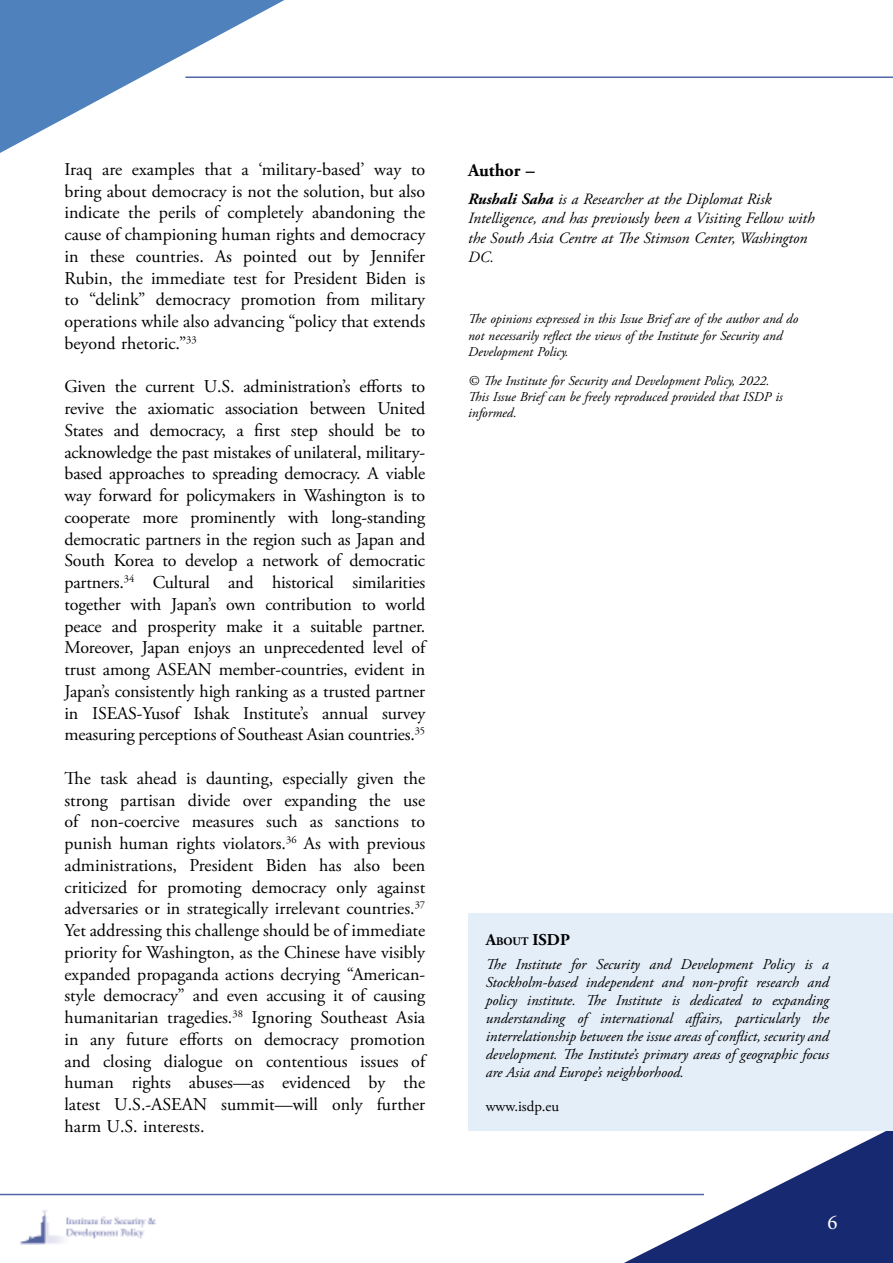
<style>
.page{position:relative;width:893px;height:1263px;background:#fff}
.page>*{position:absolute;margin:0;border:0;box-sizing:border-box;transform-origin:0 0}
.t1{font:21px "Minion Pro";color:#fff}
.t2{font:18px/21.8px "Adobe Garamond Pro";color:#000;text-align:justify}
.t3{font:700 18px "Adobe Garamond Pro";color:#000}
.t4{font:700 16.5px "Adobe Garamond Pro";color:#000}
.t5{font:italic 15.75px/19.5px "Adobe Garamond Pro";color:#000}
.t6{font:italic 15px/18px "Adobe Garamond Pro";color:#000;text-align:justify}
.t7{font:15px "Adobe Garamond Pro";color:#000}
.t8{font:italic 13.5px/16.2px "Adobe Garamond Pro";color:#000}
.s1{font-weight:700}
.s2{font-size:11.55px}
</style>
<div class="page">
<svg style="left:0;top:0;width:284px;height:153px"></svg>
<hr style="left:185px;top:77px;width:708px;height:1px;background:#5066a7">
<svg style="left:624px;top:1130px;width:269px;height:133px"></svg>
<hr style="left:0;top:1194px;width:704px;height:1px;background:#5066a7">
<img style="left:20px;top:1210px;width:136px;height:35px">
<div style="left:468px;top:913px;width:425px;height:217px;background:#e4eef8"></div>
<p class="t2" style="left:64px;top:159px;width:362px">Iraq are examples that a ‘military-based’ way to bring about democracy is not the solution, but also indicate the perils of completely abandoning the cause of championing human rights and democracy in these countries. As pointed out by Jennifer Rubin, the immediate test for President Biden is to “delink” democracy promotion from military operations while also advancing “policy that extends beyond rhetoric.”<sup>33</sup></p>
<p class="t2" style="left:64px;top:376px;width:362px">Given the current U.S. administration’s efforts to revive the axiomatic association between United States and democracy, a first step should be to acknowledge the past mistakes of unilateral, military&shy;based approaches to spreading democracy. A viable way forward for policymakers in Washington is to cooperate more prominently with long-standing democratic partners in the region such as Japan and South Korea to develop a network of democratic partners.<sup>34</sup> Cultural and historical similarities together with Japan’s own contribution to world peace and prosperity make it a suitable partner.<br>Moreover, Japan enjoys an unprecedented level of trust among ASEAN member-countries, evident in Japan’s consistently high ranking as a trusted partner in ISEAS-Yusof Ishak Institute’s annual survey measuring perceptions of Southeast Asian countries.<sup>35</sup></p>
<p class="t2" style="left:64px;top:768px;width:362px">The task ahead is daunting, especially given the strong partisan divide over expanding the use of non-coercive measures such as sanctions to punish human rights violators.<sup>36</sup> As with previous administrations, President Biden has also been criticized for promoting democracy only against adversaries or in strategically irrelevant countries.<sup>37<br></sup>Yet addressing this challenge should be of immediate priority for Washington, as the Chinese have visibly expanded propaganda actions decrying “American&shy;style democracy” and even accusing it of causing humanitarian tragedies.<sup>38</sup> Ignoring Southeast Asia in any future efforts on democracy promotion and closing dialogue on contentious issues of human rights abuses—as evidenced by the latest U.S.-ASEAN summit—will only further harm U.S. interests.</p>
<p class="t3" style="left:468px;top:159px;width:68px">Author –</p>
<p class="t5" style="left:468px;top:189px;width:348px"><span class="s1">Rushali Saha</span> is a Researcher at the Diplomat Risk Intelligence, and has previously been a Visiting Fellow with the South Asia Centre at The Stimson Center, Washington DC.</p>
<p class="t8" style="left:468px;top:311px;width:331px">The opinions expressed in this Issue Brief are of the author and do not necessarily reflect the views of the Institute for Security and<br>Development Policy.</p>
<p class="t8" style="left:468px;top:373px;width:316px">© The Institute for Security and Development Policy, 2022.<br>This Issue Brief can be freely reproduced provided that ISDP is informed.</p>
<p class="t4" style="left:486px;top:930px;width:86px">A<span class="s2">bout</span> ISDP</p>
<p class="t6" style="left:486px;top:955px;width:345px">The Institute for Security and Development Policy is a Stockholm-based independent and non-profit research and policy institute. The Institute is dedicated to expanding understanding of international affairs, particularly the interrelationship between the issue areas of conflict, security and development. The Institute’s primary areas of geographic focus are Asia and Europe’s neighborhood.</p>
<p class="t7" style="left:486px;top:1097px;width:75px">www.isdp.eu</p>
<p class="t1" style="left:827px;top:1208px;width:12px">6</p>
</div>
